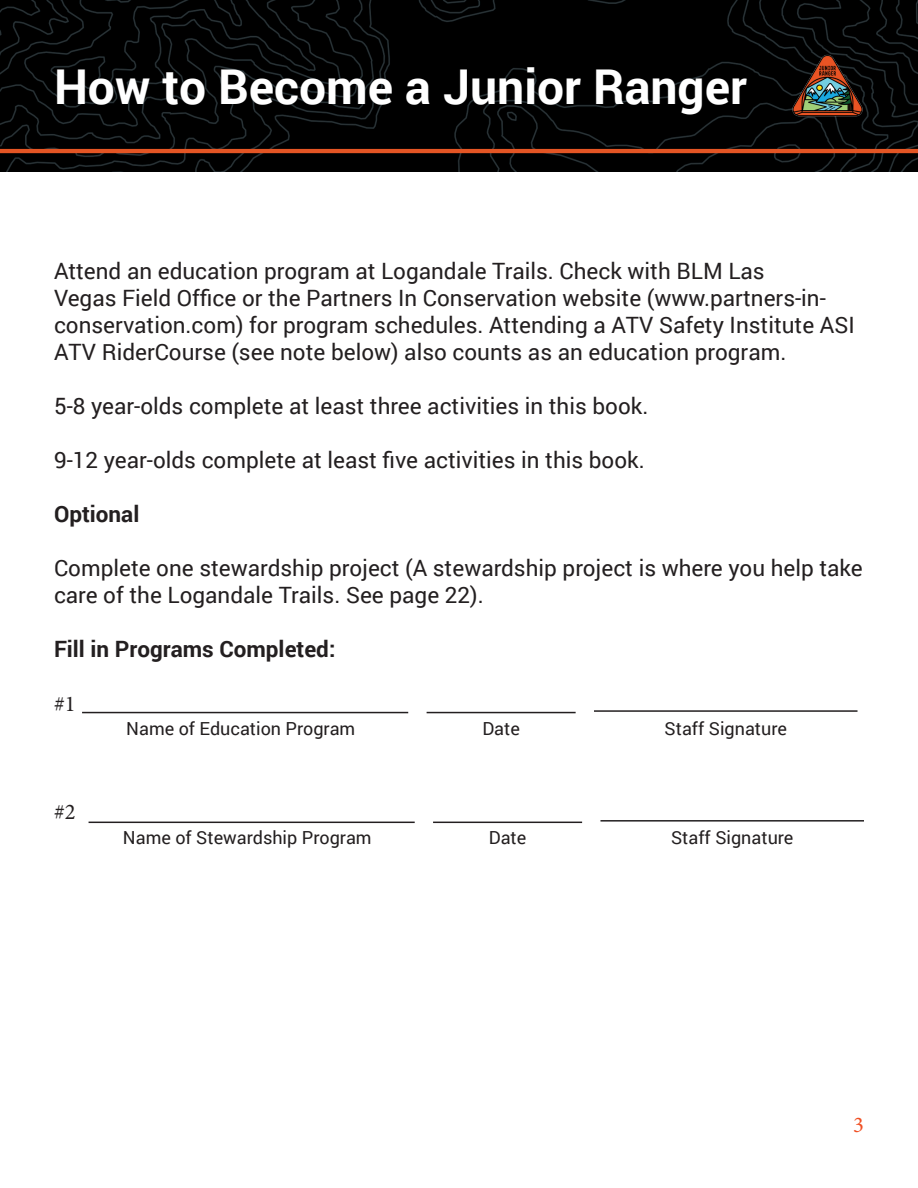
<style>
.page{position:relative;width:918px;height:1188px;background:#fff}
.page>*{position:absolute;margin:0;border:0;box-sizing:border-box;transform-origin:0 0}
.t1{font:700 48px "Roboto";color:#fff}
.t2{font:22.5px/27px "Roboto";color:#231f20}
.t3{font:700 22.5px "Roboto";color:#231f20}
.t4{font:22.5px "Minion Pro";color:#231f20}
.t5{font:22.5px "Minion Pro";color:#f05024}
.t6{font:18px "Roboto";color:#231f20}
</style>
<div class="page">
<img style="left:0;top:0;width:918px;height:172px">
<img style="left:774px;top:38px;width:108px;height:98px">
<hr style="left:82px;top:712px;width:326px;height:1px;background:#231f20">
<hr style="left:594px;top:710px;width:264px;height:2px;background:#231f20">
<hr style="left:427px;top:712px;width:149px;height:1px;background:#231f20">
<hr style="left:89px;top:822px;width:326px;height:1px;background:#231f20">
<hr style="left:600px;top:820px;width:264px;height:2px;background:#231f20">
<hr style="left:433px;top:822px;width:149px;height:1px;background:#231f20">
<p class="t1" style="left:54px;top:53px;width:694px">How to Become a Junior Ranger</p>
<p class="t2" style="left:54px;top:256px;width:802px">Attend an education program at Logandale Trails. Check with BLM Las<br>Vegas Field Office or the Partners In Conservation website (www.partners-in&shy;conservation.com) for program schedules. Attending a ATV Safety Institute ASI ATV RiderCourse (see note below) also counts as an education program.</p>
<p class="t2" style="left:54px;top:391px;width:596px">5-8 year-olds complete at least three activities in this book.</p>
<p class="t2" style="left:54px;top:445px;width:592px">9-12 year-olds complete at least five activities in this book.</p>
<p class="t3" style="left:54px;top:498px;width:87px">Optional</p>
<p class="t2" style="left:54px;top:553px;width:810px">Complete one stewardship project (A stewardship project is where you help take care of the Logandale Trails. See page 22).</p>
<p class="t3" style="left:54px;top:633px;width:283px">Fill in Programs Completed:</p>
<p class="t4" style="left:54px;top:688px;width:23px">#1</p>
<p class="t4" style="left:54px;top:796px;width:23px">#2</p>
<p class="t6" style="left:126px;top:716px;width:231px">Name of Education Program</p>
<p class="t6" style="left:482px;top:716px;width:39px">Date</p>
<p class="t6" style="left:665px;top:716px;width:124px">Staff Signature</p>
<p class="t6" style="left:123px;top:825px;width:250px">Name of Stewardship Program</p>
<p class="t6" style="left:489px;top:825px;width:39px">Date</p>
<p class="t6" style="left:671px;top:825px;width:124px">Staff Signature</p>
<p class="t5" style="left:853px;top:1110px;width:12px">3</p>
</div>
